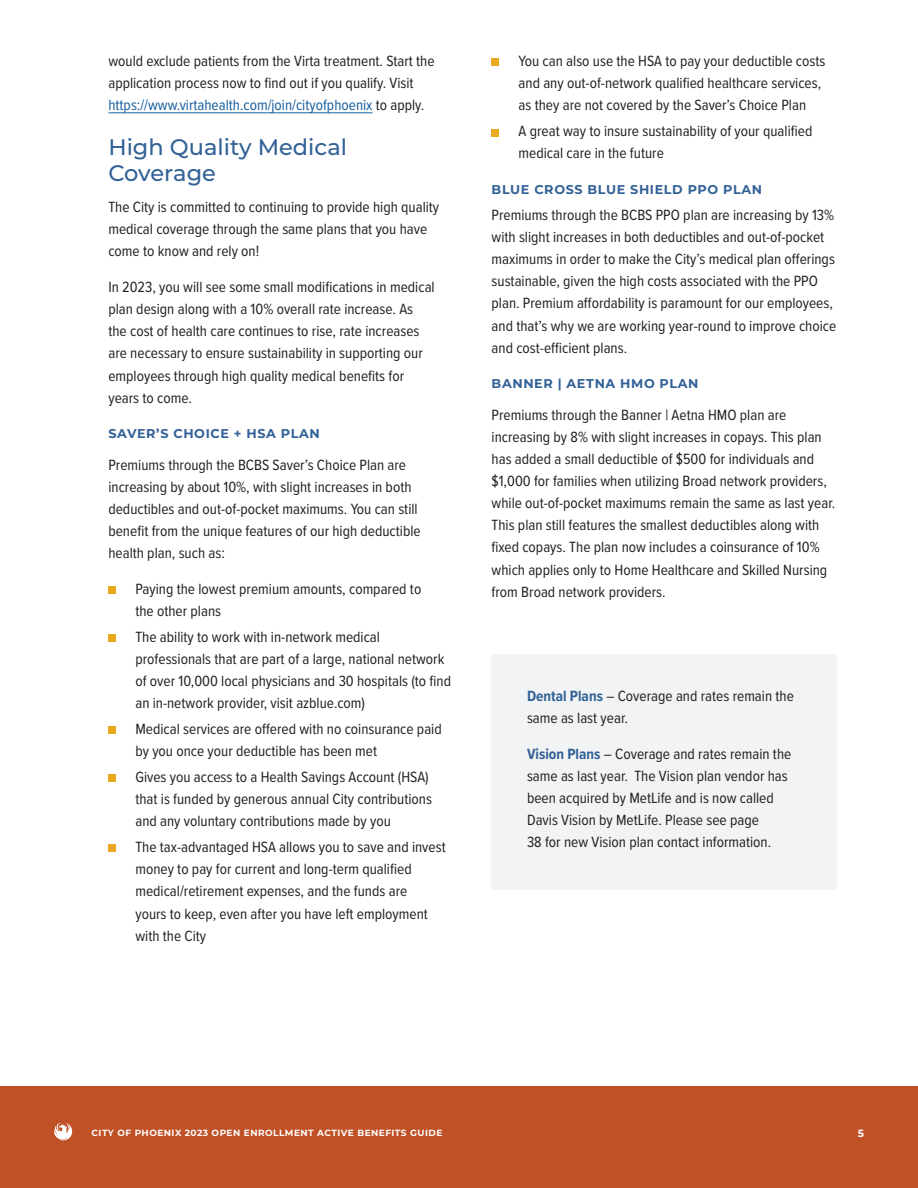
<style>
.page{position:relative;width:918px;height:1188px;background:#fff}
.page>*{position:absolute;margin:0;border:0;box-sizing:border-box;transform-origin:0 0}
.Subhead{font:500 22.5px/25.5px "Montserrat";color:#316196}
.Test_-_Body_Copy{font:15.3px/22.2px "Proxima Nova Cond";color:#231f20}
.Bullet_Style{font:15.3px/22.2px "Proxima Nova Cond";color:#231f20}
.Sm_Subhead{font:700 12.75px "Montserrat";letter-spacing:.05em;color:#316196}
.Bullet_Style-2{font:700 12.75px "Montserrat";letter-spacing:.05em;color:#316196}
.t1{font:700 10.5px "Montserrat";color:#fff}
.t2{font:700 9px "Montserrat";letter-spacing:.05em;color:#fff}
.s1{color:#175d9e}
.s2{font-weight:700;color:#316196}
</style>
<div class="page">
<div style="left:0;top:1086px;width:918px;height:102px;background:#c05026"></div>
<svg style="left:54px;top:1123px;width:18px;height:17px"></svg>
<hr style="left:108px;top:112px;width:265px;height:1px;background:#175d9e">
<div style="left:108px;top:586px;width:8px;height:8px;background:#eaaa20"></div>
<div style="left:108px;top:634px;width:8px;height:8px;background:#eaaa20"></div>
<div style="left:108px;top:726px;width:8px;height:8px;background:#eaaa20"></div>
<div style="left:108px;top:774px;width:8px;height:8px;background:#eaaa20"></div>
<div style="left:108px;top:845px;width:8px;height:7px;background:#eaaa20"></div>
<div style="left:492px;top:59px;width:7px;height:7px;background:#eaaa20"></div>
<div style="left:492px;top:129px;width:7px;height:7px;background:#eaaa20"></div>
<div style="left:492px;top:654px;width:345px;height:236px;background:#f2f3f4"></div>
<p class="Test_-_Body_Copy" style="left:108px;top:49px;width:328px">would exclude patients from the Virta treatment. Start the application process now to find out if you qualify. Visit <span class="s1">https://www.virtahealth.com/join/cityofphoenix</span> to apply.</p>
<p class="Subhead" style="left:108px;top:134px;width:240px">High Quality Medical<br>Coverage</p>
<p class="Test_-_Body_Copy" style="left:108px;top:195px;width:332px">The City is committed to continuing to provide high quality medical coverage through the same plans that you have come to know and rely on!</p>
<p class="Test_-_Body_Copy" style="left:108px;top:275px;width:328px">In 2023, you will see some small modifications in medical plan design along with a 10% overall rate increase. As the cost of health care continues to rise, rate increases are necessary to ensure sustainability in supporting our employees through high quality medical benefits for years to come.</p>
<p class="Sm_Subhead" style="left:108px;top:425px;width:213px">SAVER’S CHOICE + HSA PLAN</p>
<p class="Test_-_Body_Copy" style="left:108px;top:453px;width:314px">Premiums through the BCBS Saver’s Choice Plan are increasing by about 10%, with slight increases in both deductibles and out-of-pocket maximums. You can still benefit from the unique features of our high deductible health plan, such as:</p>
<p class="Bullet_Style" style="left:135px;top:577px;width:287px">Paying the lowest premium amounts, compared to the other plans</p>
<p class="Bullet_Style" style="left:135px;top:625px;width:317px">The ability to work with in-network medical professionals that are part of a large, national network of over 10,000 local physicians and 30 hospitals (to find an in-network provider, visit azblue.com)</p>
<p class="Bullet_Style" style="left:135px;top:717px;width:308px">Medical services are offered with no coinsurance paid by you once your deductible has been met</p>
<p class="Bullet_Style" style="left:135px;top:765px;width:298px">Gives you access to a Health Savings Account (HSA) that is funded by generous annual City contributions and any voluntary contributions made by you</p>
<p class="Bullet_Style" style="left:135px;top:835px;width:312px">The tax-advantaged HSA allows you to save and invest money to pay for current and long-term qualified medical/retirement expenses, and the funds are<br>yours to keep, even after you have left employment with the City</p>
<p class="Bullet_Style" style="left:519px;top:49px;width:308px">You can also use the HSA to pay your deductible costs and any out-of-network qualified healthcare services, as they are not covered by the Saver’s Choice Plan</p>
<p class="Test_-_Body_Copy" style="left:519px;top:119px;width:295px">A great way to insure sustainability of your qualified medical care in the future</p>
<p class="Bullet_Style-2" style="left:492px;top:180px;width:272px">BLUE CROSS BLUE SHIELD PPO PLAN</p>
<p class="Test_-_Body_Copy" style="left:492px;top:203px;width:346px">Premiums through the BCBS PPO plan are increasing by 13% with slight increases in both deductibles and out-of-pocket maximums in order to make the City’s medical plan offerings sustainable, given the high costs associated with the PPO plan. Premium affordability is paramount for our employees, and that’s why we are working year-round to improve choice and cost-efficient plans.</p>
<p class="Sm_Subhead" style="left:492px;top:375px;width:209px">BANNER | AETNA HMO PLAN</p>
<p class="Test_-_Body_Copy" style="left:492px;top:403px;width:345px">Premiums through the Banner | Aetna HMO plan are increasing by 8% with slight increases in copays. This plan has added a small deductible of $500 for individuals and $1,000 for families when utilizing Broad network providers, while out-of-pocket maximums remain the same as last year.<br>This plan still features the smallest deductibles along with fixed copays. The plan now includes a coinsurance of 10% which applies only to Home Healthcare and Skilled Nursing from Broad network providers.</p>
<p class="Test_-_Body_Copy" style="left:527px;top:684px;width:268px"><span class="s2">Dental Plans</span> – Coverage and rates remain the same as last year.</p>
<p class="Test_-_Body_Copy" style="left:527px;top:742px;width:266px"><span class="s2">Vision Plans</span> – Coverage and rates remain the same as last year. The Vision plan vendor has been acquired by MetLife and is now called Davis Vision by MetLife. Please see page<br>38 for new Vision plan contact information.</p>
<p class="t2" style="left:92px;top:1126px;width:352px">CITY OF PHOENIX 2023 OPEN ENROLLMENT ACTIVE BENEFITS GUIDE</p>
<p class="t1" style="left:858px;top:1125px;width:8px">5</p>
</div>
